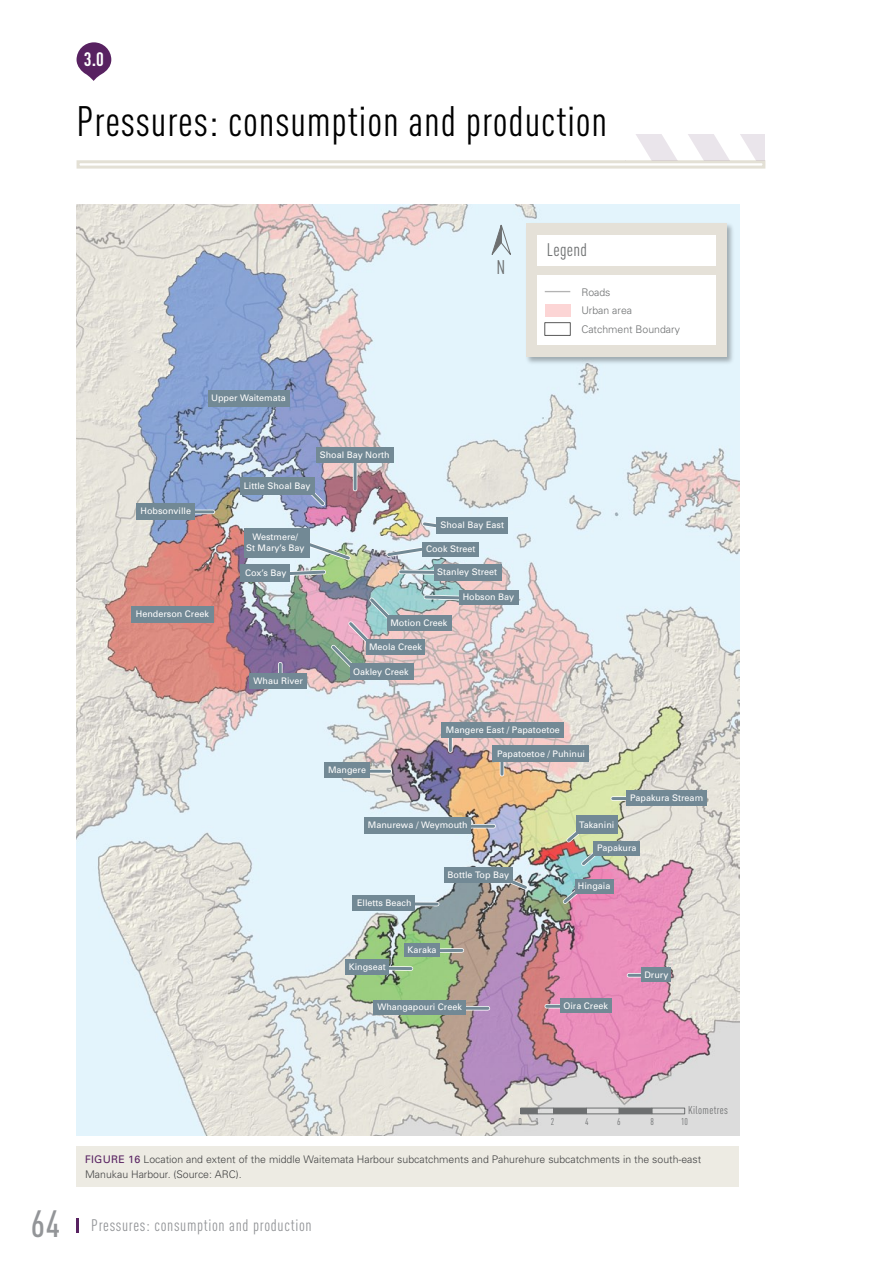
<style>
.page{position:relative;width:893px;height:1263px;background:#fff}
.page>*{position:absolute;margin:0;border:0;box-sizing:border-box;transform-origin:0 0}
.t1{font:42px "DIN Cond";letter-spacing:.02em;color:#000}
.t2{font:500 37.5px "DIN Cond";color:#939598}
.t3{font:19.5px "DIN Cond";color:#6d6f70}
.t4{font:700 19.2px "DIN Cond";color:#fff}
.t5{font:18px "DIN Cond";letter-spacing:.02em;color:#6d6f70}
.t6{font:16.5px "DIN Cond";letter-spacing:.04em;color:#939598}
.t7{font:11.25px "DIN Cond";letter-spacing:.03em;color:#6d6f70}
.t8{font:300 10.5px/15px "Univers";color:#414142}
.t9{font:300 10.5px/18.6px "Univers";color:#6d6f70}
.t10{font:9.6px "DIN Cond";color:#6d6f70}
.t11{font:9px/10.8px "Univers";color:#fff;text-align:center}
.s1{font-weight:400;color:#582261}
</style>
<div class="page">
<svg style="left:77px;top:160px;width:688px;height:9px"></svg>
<svg style="left:636px;top:135px;width:128px;height:25px"></svg>
<svg style="left:77px;top:42px;width:34px;height:39px"></svg>
<hr style="left:76px;top:1218px;width:3px;height:14px;background:#582261">
<img style="left:77px;top:204px;width:662px;height:931px">
<svg style="left:278px;top:664px;width:5px;height:9px"></svg>
<svg style="left:448px;top:738px;width:5px;height:12px"></svg>
<hr style="left:500px;top:762px;width:4px;height:12px;background:#b7c3c9">
<svg style="left:613px;top:796px;width:13px;height:5px"></svg>
<svg style="left:629px;top:973px;width:13px;height:1px"></svg>
<hr style="left:547px;top:1004px;width:18px;height:4px;background:#dbe1e4">
<hr style="left:189px;top:510px;width:24px;height:4px;background:#c4ced3">
<hr style="left:360px;top:769px;width:30px;height:4px;background:#dbe0e3">
<hr style="left:469px;top:824px;width:25px;height:4px;background:#d9dfe3">
<hr style="left:415px;top:902px;width:22px;height:4px;background:#b3c0c6">
<svg style="left:389px;top:966px;width:22px;height:5px"></svg>
<hr style="left:462px;top:1006px;width:26px;height:4px;background:#dce1e4">
<svg style="left:440px;top:948px;width:22px;height:5px"></svg>
<hr style="left:353px;top:462px;width:4px;height:27px;background:#c8d1d5">
<svg style="left:305px;top:486px;width:24px;height:24px"></svg>
<svg style="left:279px;top:664px;width:3px;height:9px"></svg>
<hr style="left:354px;top:462px;width:3px;height:27px;background:#728995">
<svg style="left:282px;top:538px;width:72px;height:40px;background:#b9cfbc"></svg>
<svg style="left:419px;top:519px;width:17px;height:12px"></svg>
<svg style="left:449px;top:738px;width:3px;height:12px"></svg>
<svg style="left:501px;top:762px;width:2px;height:12px"></svg>
<hr style="left:613px;top:797px;width:18px;height:3px;background:#728995">
<hr style="left:629px;top:974px;width:16px;height:3px;background:#728995">
<hr style="left:547px;top:1005px;width:18px;height:3px;background:#728995">
<svg style="left:562px;top:825px;width:41px;height:45px"></svg>
<svg style="left:559px;top:885px;width:25px;height:23px"></svg>
<hr style="left:189px;top:510px;width:24px;height:3px;background:#728995">
<hr style="left:360px;top:770px;width:30px;height:3px;background:#728995">
<hr style="left:469px;top:825px;width:25px;height:3px;background:#728995">
<hr style="left:415px;top:902px;width:22px;height:3px;background:#728995">
<hr style="left:389px;top:967px;width:22px;height:3px;background:#728995">
<hr style="left:462px;top:1007px;width:26px;height:3px;background:#728995">
<hr style="left:440px;top:949px;width:22px;height:3px;background:#728995">
<svg style="left:421px;top:592px;width:38px;height:10px"></svg>
<svg style="left:396px;top:567px;width:38px;height:10px"></svg>
<svg style="left:384px;top:544px;width:43px;height:16px"></svg>
<svg style="left:327px;top:593px;width:69px;height:80px;background:#b5acb3"></svg>
<div style="left:208px;top:390px;width:81px;height:16px;background:#728995"></div>
<div style="left:131px;top:606px;width:83px;height:16px;background:#728995"></div>
<div style="left:316px;top:447px;width:78px;height:16px;background:#728995"></div>
<div style="left:240px;top:477px;width:74px;height:18px;background:#728995"></div>
<div style="left:244px;top:528px;width:65px;height:29px;background:#728995"></div>
<div style="left:241px;top:564px;width:49px;height:18px;background:#728995"></div>
<div style="left:436px;top:517px;width:72px;height:16px;background:#728995"></div>
<div style="left:442px;top:722px;width:122px;height:16px;background:#728995"></div>
<div style="left:493px;top:746px;width:96px;height:16px;background:#728995"></div>
<div style="left:626px;top:790px;width:80px;height:16px;background:#728995"></div>
<div style="left:642px;top:967px;width:29px;height:15px;background:#728995"></div>
<div style="left:560px;top:998px;width:51px;height:15px;background:#728995"></div>
<div style="left:576px;top:816px;width:42px;height:18px;background:#728995"></div>
<div style="left:593px;top:841px;width:47px;height:14px;background:#728995"></div>
<div style="left:575px;top:879px;width:38px;height:14px;background:#728995"></div>
<div style="left:444px;top:868px;width:69px;height:15px;background:#728995"></div>
<div style="left:137px;top:503px;width:58px;height:16px;background:#728995"></div>
<div style="left:324px;top:762px;width:46px;height:16px;background:#728995"></div>
<div style="left:364px;top:817px;width:107px;height:16px;background:#728995"></div>
<div style="left:353px;top:895px;width:62px;height:16px;background:#728995"></div>
<div style="left:345px;top:960px;width:44px;height:15px;background:#728995"></div>
<div style="left:374px;top:1000px;width:92px;height:14px;background:#728995"></div>
<div style="left:404px;top:943px;width:36px;height:14px;background:#728995"></div>
<div style="left:459px;top:590px;width:60px;height:15px;background:#728995"></div>
<div style="left:434px;top:564px;width:68px;height:16px;background:#728995"></div>
<div style="left:421px;top:542px;width:57px;height:14px;background:#728995"></div>
<div style="left:249px;top:673px;width:58px;height:15px;background:#728995"></div>
<div style="left:350px;top:664px;width:63px;height:16px;background:#728995"></div>
<div style="left:366px;top:639px;width:59px;height:15px;background:#728995"></div>
<div style="left:387px;top:615px;width:65px;height:16px;background:#728995"></div>
<svg style="left:504px;top:875px;width:27px;height:18px"></svg>
<div style="left:521px;top:1108px;width:16px;height:6px;background:#6d6f70"></div>
<div style="left:619px;top:1108px;width:33px;height:6px;background:#6d6f70"></div>
<div style="left:537px;top:1108px;width:17px;height:6px;border:1px solid #6d6f70"></div>
<div style="left:553px;top:1108px;width:33px;height:6px;background:#6d6f70"></div>
<div style="left:586px;top:1108px;width:33px;height:6px;border:1px solid #6d6f70"></div>
<div style="left:652px;top:1108px;width:33px;height:6px;border:1px solid #6d6f70"></div>
<svg style="left:490px;top:224px;width:22px;height:34px"></svg>
<img style="left:523px;top:221px;width:213px;height:145px">
<div style="left:526px;top:223px;width:200px;height:133px;background:#e5e1d8"></div>
<div style="left:537px;top:235px;width:178px;height:30px;background:#fff"></div>
<div style="left:537px;top:276px;width:178px;height:69px;background:#fff"></div>
<svg style="left:545px;top:291px;width:25px;height:1px"></svg>
<div style="left:545px;top:304px;width:25px;height:13px;background:#fcd5d5"></div>
<div style="left:544px;top:322px;width:27px;height:14px;border:1px solid #5a5a5a"></div>
<div style="left:77px;top:1146px;width:662px;height:40px;background:#edebe3"></div>
<h3 class="t4" style="left:84px;top:48px;width:21px">3.0</h3>
<h1 class="t1" style="left:77px;top:97px;width:532px">Pressures: consumption and production</h1>
<h3 class="t3" style="left:497px;top:256px;width:10px">N</h3>
<h3 class="t5" style="left:547px;top:240px;width:42px">Legend</h3>
<p class="t9" style="left:581px;top:282px;width:100px">Roads<br>Urban area<br>Catchment Boundary</p>
<p class="t11" style="left:211px;top:392px;width:76px">Upper Waitemata</p>
<p class="t11" style="left:140px;top:505px;width:52px">Hobsonville</p>
<p class="t11" style="left:136px;top:608px;width:75px">Henderson Creek</p>
<p class="t11" style="left:244px;top:480px;width:68px">Little Shoal Bay</p>
<p class="t11" style="left:320px;top:449px;width:72px">Shoal Bay North</p>
<p class="t11" style="left:246px;top:531px;width:60px">Westmere/<br>St Mary’s Bay</p>
<p class="t11" style="left:245px;top:567px;width:43px">Cox’s Bay</p>
<p class="t11" style="left:254px;top:675px;width:51px">Whau River</p>
<p class="t11" style="left:440px;top:519px;width:65px">Shoal Bay East</p>
<p class="t11" style="left:426px;top:543px;width:51px">Cook Street</p>
<p class="t11" style="left:437px;top:566px;width:62px">Stanley Street</p>
<p class="t11" style="left:390px;top:617px;width:59px">Motion Creek</p>
<p class="t11" style="left:369px;top:641px;width:55px">Meola Creek</p>
<p class="t11" style="left:353px;top:666px;width:57px">Oakley Creek</p>
<p class="t11" style="left:463px;top:591px;width:53px">Hobson Bay</p>
<p class="t11" style="left:328px;top:764px;width:40px">Mangere</p>
<p class="t11" style="left:446px;top:724px;width:116px">Mangere East / Papatoetoe</p>
<p class="t11" style="left:497px;top:748px;width:90px">Papatoetoe / Puhinui</p>
<p class="t11" style="left:630px;top:792px;width:75px">Papakura Stream</p>
<p class="t11" style="left:368px;top:819px;width:101px">Manurewa / Weymouth</p>
<p class="t11" style="left:357px;top:898px;width:56px">Elletts Beach</p>
<p class="t11" style="left:447px;top:869px;width:63px">Bottle Top Bay</p>
<p class="t11" style="left:408px;top:944px;width:31px">Karaka</p>
<p class="t11" style="left:349px;top:961px;width:39px">Kingseat</p>
<p class="t11" style="left:377px;top:1001px;width:86px">Whangapouri Creek</p>
<p class="t11" style="left:579px;top:819px;width:37px">Takanini</p>
<p class="t11" style="left:597px;top:842px;width:41px">Papakura</p>
<p class="t11" style="left:578px;top:880px;width:34px">Hingaia</p>
<p class="t11" style="left:563px;top:1000px;width:46px">Oira Creek</p>
<p class="t11" style="left:644px;top:969px;width:26px">Drury</p>
<p class="t7" style="left:688px;top:1103px;width:41px">Kilometres</p>
<p class="t10" style="left:519px;top:1116px;width:5px">0</p>
<p class="t10" style="left:536px;top:1116px;width:20px">1 2</p>
<p class="t10" style="left:585px;top:1116px;width:5px">4</p>
<p class="t10" style="left:617px;top:1116px;width:5px">6</p>
<p class="t10" style="left:650px;top:1116px;width:5px">8</p>
<p class="t10" style="left:681px;top:1116px;width:8px">10</p>
<p class="t8" style="left:85px;top:1151px;width:618px"><span class="s1">Figure 16</span> Location and extent of the middle Waitemata Harbour subcatchments and Pahurehure subcatchments in the south-east<br>Manukau Harbour. (Source: ARC).</p>
<h2 class="t2" style="left:31px;top:1202px;width:31px">64</h2>
<h3 class="t6" style="left:91px;top:1216px;width:222px">Pressures: consumption and production</h3>
</div>
